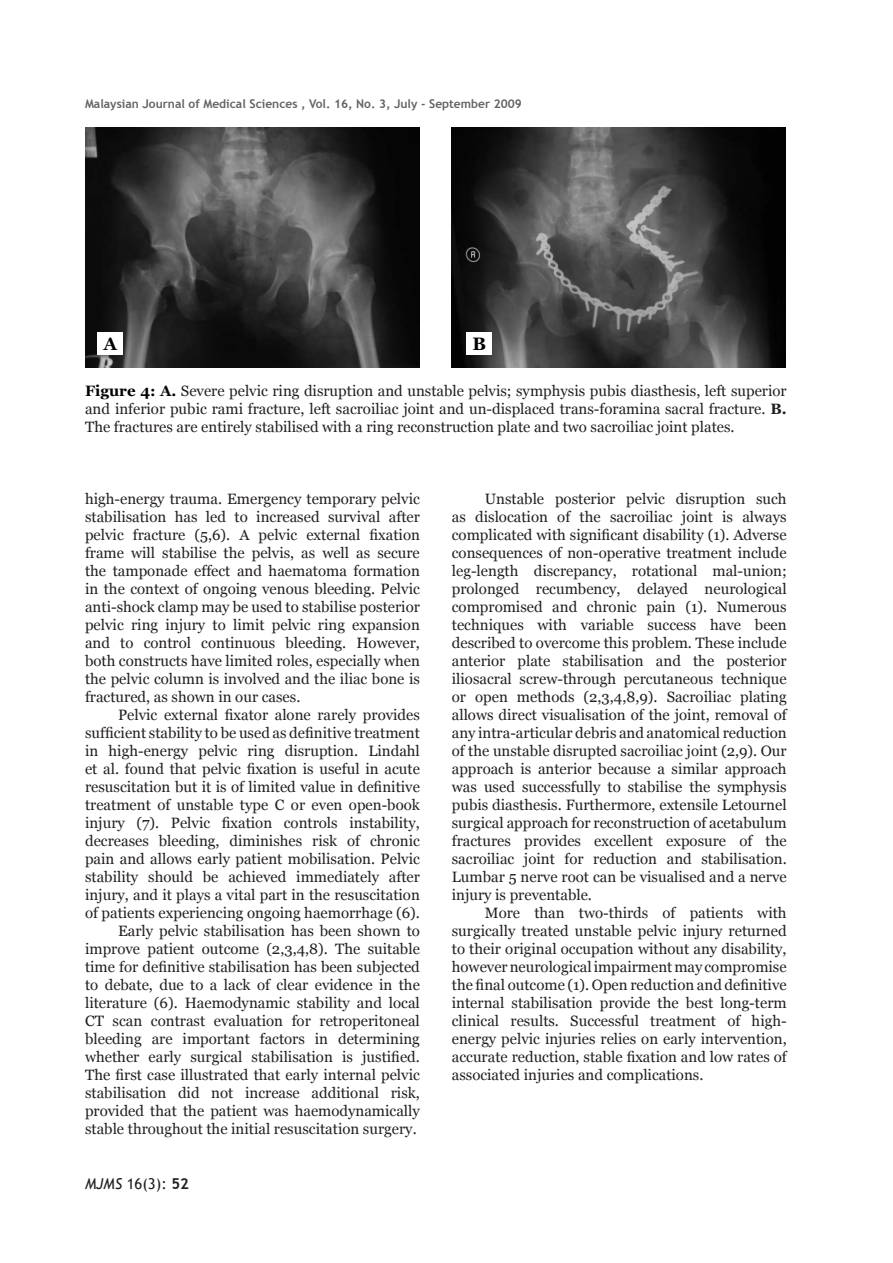
<style>
.page{position:relative;width:893px;height:1263px;background:#fff}
.page>*{position:absolute;margin:0;border:0;box-sizing:border-box;transform-origin:0 0}
.t1{font:700 18px "Georgia";color:#000}
.BodyText{font:15px/18px "Georgia";color:#231f20;text-align:justify}
.t2{font:15px "Trebuchet MS";color:#231f20}
.t3{font:700 12px "Trebuchet MS";color:#636366}
.s1{font-weight:700;color:#000}
.s2{font-weight:700}
.s3{font-style:italic}
</style>
<div class="page">
<img style="left:85px;top:128px;width:334px;height:239px">
<img style="left:452px;top:128px;width:334px;height:239px">
<div style="left:98px;top:332px;width:25px;height:22px;background:#fff"></div>
<div style="left:467px;top:332px;width:25px;height:22px;background:#fff"></div>
<p class="t3" style="left:85px;top:96px;width:438px">Malaysian Journal of Medical Sciences , Vol. 16, No. 3, July - September 2009</p>
<p class="t1" style="left:103px;top:332px;width:15px">A</p>
<p class="t1" style="left:472px;top:332px;width:15px">B</p>
<p class="BodyText" style="left:85px;top:382px;width:703px"><span class="s1">Figure 4: A.</span> Severe pelvic ring disruption and unstable pelvis; symphysis pubis diasthesis, left superior and inferior pubic rami fracture, left sacroiliac joint and un-displaced trans-foramina sacral fracture. <span class="s2">B.<br></span>The fractures are entirely stabilised with a ring reconstruction plate and two sacroiliac joint plates.</p>
<p class="BodyText" style="left:85px;top:490px;width:336px">high-energy trauma. Emergency temporary pelvic stabilisation has led to increased survival after pelvic fracture (5,6). A pelvic external fixation frame will stabilise the pelvis, as well as secure the tamponade effect and haematoma formation in the context of ongoing venous bleeding. Pelvic anti-shock clamp may be used to stabilise posterior pelvic ring injury to limit pelvic ring expansion and to control continuous bleeding. However, both constructs have limited roles, especially when the pelvic column is involved and the iliac bone is fractured, as shown in our cases.</p>
<p class="BodyText" style="left:85px;top:706px;width:336px;text-indent:33px">Pelvic external fixator alone rarely provides sufficient stability to be used as definitive treatment in high-energy pelvic ring disruption. Lindahl et al. found that pelvic fixation is useful in acute resuscitation but it is of limited value in definitive treatment of unstable type C or even open-book injury (7). Pelvic fixation controls instability, decreases bleeding, diminishes risk of chronic pain and allows early patient mobilisation. Pelvic stability should be achieved immediately after injury, and it plays a vital part in the resuscitation of patients experiencing ongoing haemorrhage (6).</p>
<p class="BodyText" style="left:85px;top:922px;width:336px;text-indent:33px">Early pelvic stabilisation has been shown to improve patient outcome (2,3,4,8). The suitable time for definitive stabilisation has been subjected to debate, due to a lack of clear evidence in the literature (6). Haemodynamic stability and local CT scan contrast evaluation for retroperitoneal bleeding are important factors in determining whether early surgical stabilisation is justified.<br>The first case illustrated that early internal pelvic stabilisation did not increase additional risk, provided that the patient was haemodynamically stable throughout the initial resuscitation surgery.</p>
<p class="t2" style="left:85px;top:1175px;width:105px"><span class="s3">MJMS</span> 16(3): <span class="s2">52</span></p>
<p class="BodyText" style="left:452px;top:490px;width:336px;text-indent:33px">Unstable posterior pelvic disruption such as dislocation of the sacroiliac joint is always complicated with significant disability (1). Adverse consequences of non-operative treatment include leg-length discrepancy, rotational mal-union; prolonged recumbency, delayed neurological compromised and chronic pain (1). Numerous techniques with variable success have been described to overcome this problem. These include anterior plate stabilisation and the posterior iliosacral screw-through percutaneous technique or open methods (2,3,4,8,9). Sacroiliac plating allows direct visualisation of the joint, removal of any intra-articular debris and anatomical reduction of the unstable disrupted sacroiliac joint (2,9). Our approach is anterior because a similar approach was used successfully to stabilise the symphysis pubis diasthesis. Furthermore, extensile Letournel surgical approach for reconstruction of acetabulum fractures provides excellent exposure of the sacroiliac joint for reduction and stabilisation.<br>Lumbar 5 nerve root can be visualised and a nerve injury is preventable.</p>
<p class="BodyText" style="left:452px;top:904px;width:336px;text-indent:33px">More than two-thirds of patients with surgically treated unstable pelvic injury returned to their original occupation without any disability, however neurological impairment may compromise the final outcome (1). Open reduction and definitive internal stabilisation provide the best long-term clinical results. Successful treatment of high&shy;energy pelvic injuries relies on early intervention, accurate reduction, stable fixation and low rates of associated injuries and complications.</p>
</div>
